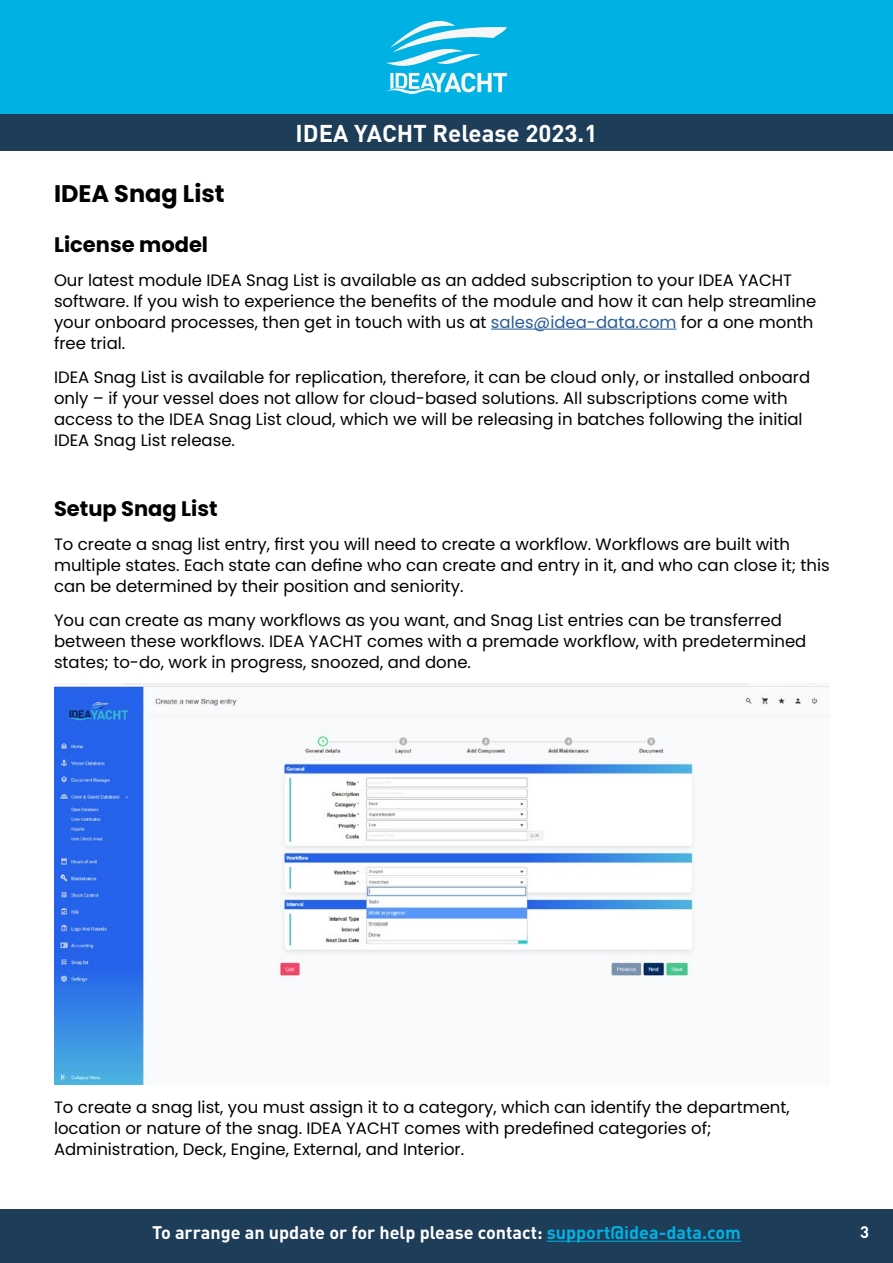
<style>
.page{position:relative;width:893px;height:1263px;background:#fff}
.page>*{position:absolute;margin:0;border:0;box-sizing:border-box;transform-origin:0 0}
.t1{font:700 24px "DIN Pro";color:#fff}
.t2{font:700 24px "Poppins";color:#000}
.t3{font:700 21px "Poppins";color:#000}
.t4{font:700 18px "DIN Pro";color:#fff}
.t5{font:16.5px/21px "Poppins";color:#000}
.t6{font:700 16.5px "DIN Pro";color:#fff}
.s1{color:#275b9b}
.s2{color:#00b2e3}
</style>
<div class="page">
<div style="left:0;top:0;width:893px;height:115px;background:#00b2e3"></div>
<div style="left:0;top:1209px;width:893px;height:54px;background:#1e3d59"></div>
<div style="left:0;top:115px;width:893px;height:36px;background:#1e3d59"></div>
<svg style="left:386px;top:21px;width:121px;height:73px"></svg>
<hr style="left:547px;top:1241px;width:194px;height:1px;background:#00b2e3">
<hr style="left:491px;top:329px;width:185px;height:1px;background:#275b9b">
<img style="left:54px;top:684px;width:776px;height:400px">
<h1 class="t1" style="left:296px;top:117px;width:303px">IDEA YACHT Release 2023.1</h1>
<h1 class="t2" style="left:54px;top:179px;width:172px">IDEA Snag List</h1>
<p class="t3" style="left:54px;top:233px;width:156px">License model</p>
<p class="t5" style="left:54px;top:270px;width:764px">Our latest module IDEA Snag List is available as an added subscription to your IDEA YACHT software. If you wish to experience the benefits of the module and how it can help streamline your onboard processes, then get in touch with us at <span class="s1">sales@idea-data.com</span> for a one month free trial.</p>
<p class="t5" style="left:54px;top:366px;width:758px">IDEA Snag List is available for replication, therefore, it can be cloud only, or installed onboard only – if your vessel does not allow for cloud-based solutions. All subscriptions come with access to the IDEA Snag List cloud, which we will be releasing in batches following the initial IDEA Snag List release.</p>
<p class="t3" style="left:54px;top:497px;width:165px">Setup Snag List</p>
<p class="t5" style="left:54px;top:534px;width:777px">To create a snag list entry, first you will need to create a workflow. Workflows are built with multiple states. Each state can define who can create and entry in it, and who can close it; this can be determined by their position and seniority.</p>
<p class="t5" style="left:54px;top:609px;width:754px">You can create as many workflows as you want, and Snag List entries can be transferred between these workflows. IDEA YACHT comes with a premade workflow, with predetermined states; to-do, work in progress, snoozed, and done.</p>
<p class="t5" style="left:54px;top:1097px;width:737px">To create a snag list, you must assign it to a category, which can identify the department, location or nature of the snag. IDEA YACHT comes with predefined categories of;<br>Administration, Deck, Engine, External, and Interior.</p>
<p class="t4" style="left:152px;top:1220px;width:590px">To arrange an update or for help please contact: <span class="s2">support@idea-data.com</span></p>
<p class="t6" style="left:860px;top:1220px;width:10px">3</p>
</div>
